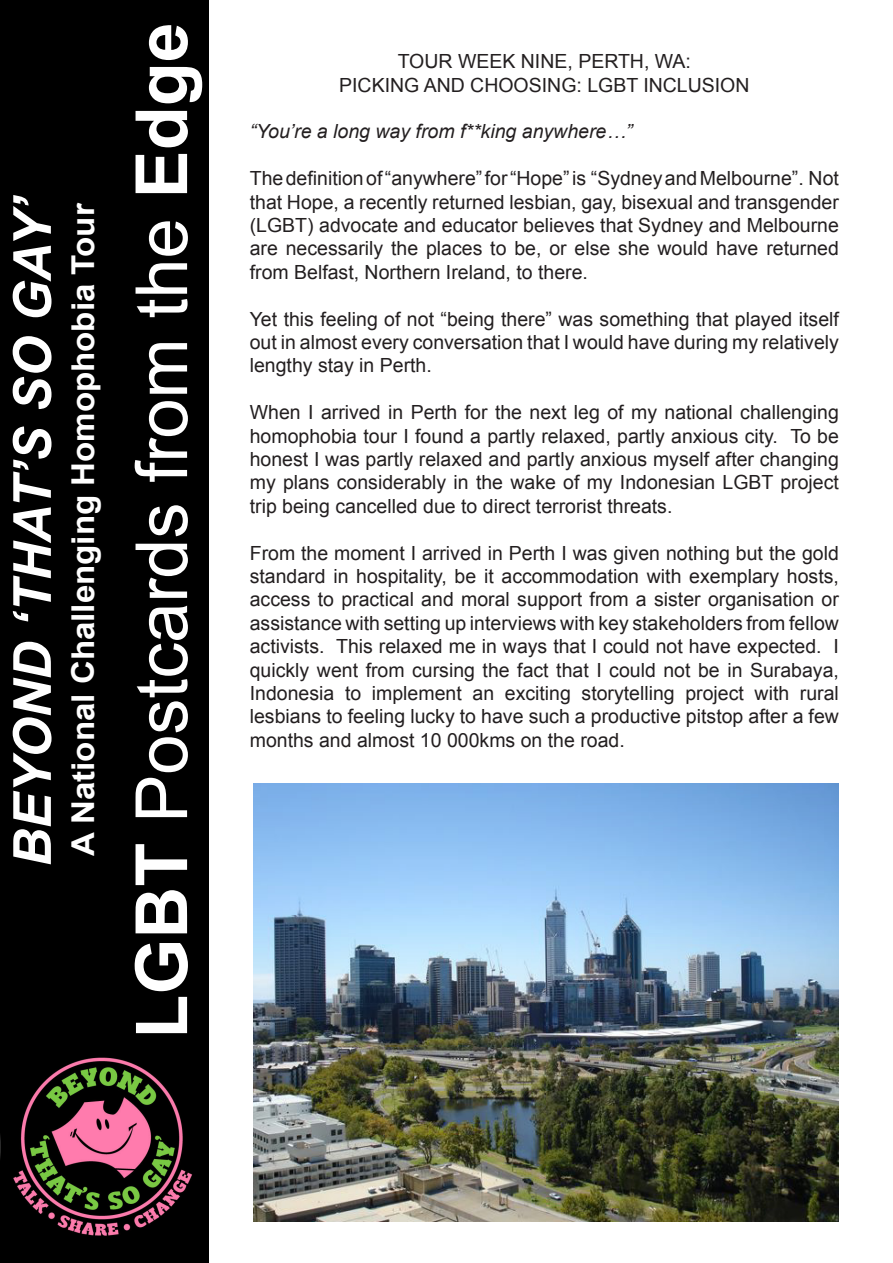
<style>
.page{position:relative;width:893px;height:1263px;background:#fff}
.page>*{position:absolute;margin:0;border:0;box-sizing:border-box;transform-origin:0 0}
.t1{font:72px "Arial";color:#fff}
.t2{font:italic 700 52.5px "Arial";letter-spacing:-.01em;color:#fff}
.t3{font:700 31.5px "Arial";color:#fff;scale:1.05 1}
.t4{font:19.5px/23.4px "Arial";color:#231f20;text-align:justify}
.t5{font:italic 19.5px "Arial";color:#231f20}
.s1{font-weight:700}
</style>
<div class="page">
<div style="left:0;top:0;width:208px;height:1263px;background:#000"></div>
<img style="left:0;top:1044px;width:205px;height:205px;border-radius:103px">
<img style="left:253px;top:783px;width:586px;height:438px">
<p class="t2" style="left:-2px;top:866px;width:673px;rotate:-90deg">BEYOND ‘THAT’S SO GAY’</p>
<p class="t3" style="left:62px;top:856px;width:623px;rotate:-90deg">A National Challenging Homophobia Tour</p>
<p class="t1" style="left:115px;top:1039px;width:1018px;rotate:-90deg"><span class="s1">LGBT</span> Postcards from the <span class="s1">Edge</span></p>
<p class="t4" style="left:398px;top:50px;width:295px">TOUR WEEK NINE, PERTH, WA:</p>
<p class="t4" style="left:339px;top:73px;width:412px">PICKING AND CHOOSING: LGBT INCLUSION</p>
<p class="t5" style="left:250px;top:119px;width:384px">“You’re a long way from f**king anywhere…”</p>
<p class="t4" style="left:250px;top:167px;width:591px">The definition of “anywhere” for “Hope” is “Sydney and Melbourne”. Not that Hope, a recently returned lesbian, gay, bisexual and transgender (LGBT) advocate and educator believes that Sydney and Melbourne are necessarily the places to be, or else she would have returned from Belfast, Northern Ireland, to there.</p>
<p class="t4" style="left:250px;top:307px;width:591px">Yet this feeling of not “being there” was something that played itself out in almost every conversation that I would have during my relatively lengthy stay in Perth.</p>
<p class="t4" style="left:250px;top:401px;width:591px">When I arrived in Perth for the next leg of my national challenging homophobia tour I found a partly relaxed, partly anxious city. To be honest I was partly relaxed and partly anxious myself after changing my plans considerably in the wake of my Indonesian LGBT project trip being cancelled due to direct terrorist threats.</p>
<p class="t4" style="left:250px;top:541px;width:591px">From the moment I arrived in Perth I was given nothing but the gold standard in hospitality, be it accommodation with exemplary hosts, access to practical and moral support from a sister organisation or assistance with setting up interviews with key stakeholders from fellow activists. This relaxed me in ways that I could not have expected. I quickly went from cursing the fact that I could not be in Surabaya, Indonesia to implement an exciting storytelling project with rural lesbians to feeling lucky to have such a productive pitstop after a few months and almost 10 000kms on the road.</p>
</div>
